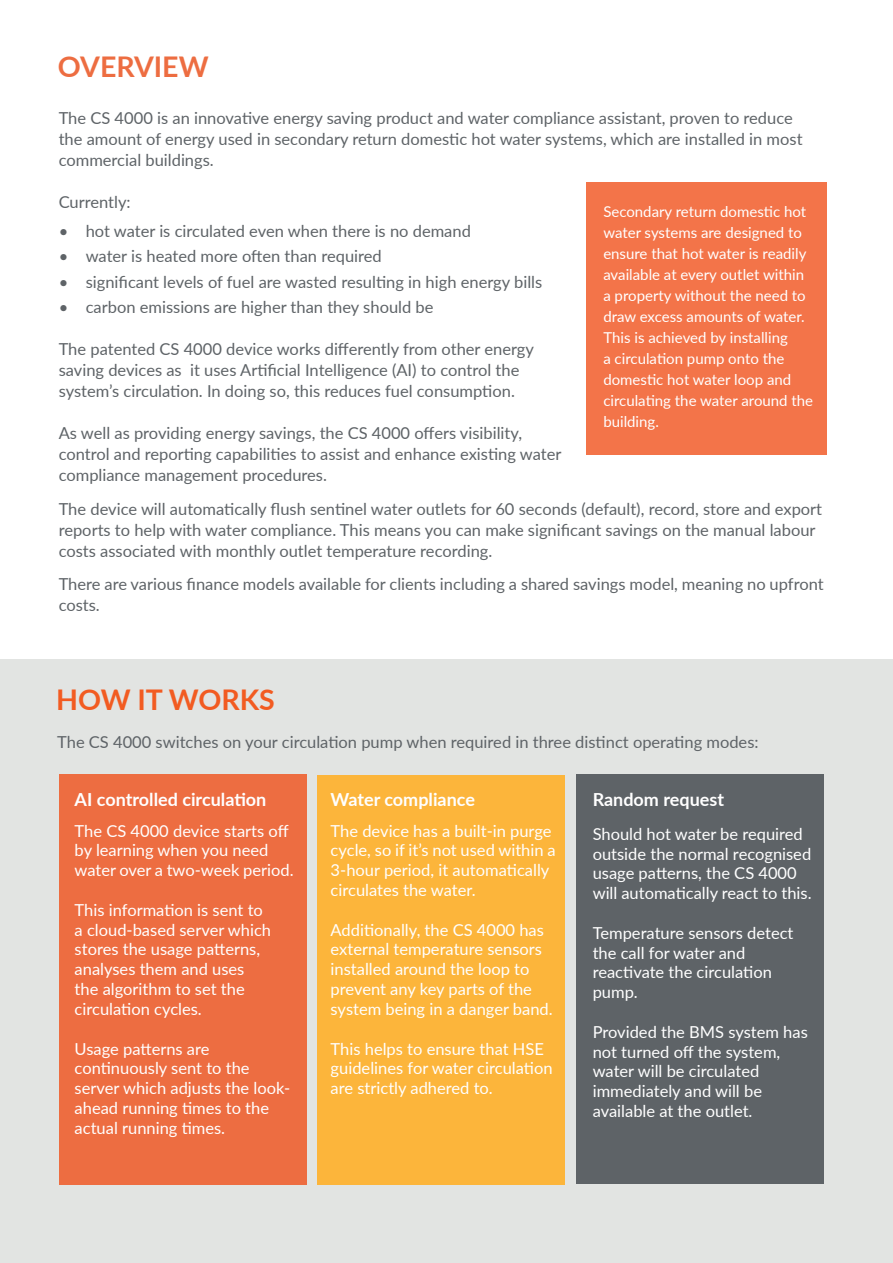
<style>
.page{position:relative;width:893px;height:1263px;background:#fff}
.page>*{position:absolute;margin:0;border:0;box-sizing:border-box;transform-origin:0 0}
.t1{font:700 28.5px "Lato";color:#f25b21}
.t2{font:700 28.5px "Lato";color:#ed6d41}
.t3{font:700 18px "Lato";color:#fff}
.t4{font:16.5px/21px "Lato";color:#5e6367}
.t5{font:16.5px/19.8px "Lato";color:#fff}
.t6{font:15px/21px "Lato";color:#fff}
</style>
<div class="page">
<div style="left:0;top:659px;width:893px;height:604px;background:#e2e4e2"></div>
<div style="left:576px;top:774px;width:248px;height:410px;background:#5e6367"></div>
<div style="left:317px;top:775px;width:248px;height:409px;background:#fcb53b"></div>
<div style="left:59px;top:774px;width:248px;height:410px;background:#ed6d41"></div>
<div style="left:586px;top:182px;width:241px;height:272px;background:#f37449"></div>
<p class="t2" style="left:58px;top:45px;width:152px">OVERVIEW</p>
<p class="t4" style="left:59px;top:106px;width:745px">The CS 4000 is an innovative energy saving product and water compliance assistant, proven to reduce the amount of energy used in secondary return domestic hot water systems, which are installed in most commercial buildings.</p>
<p class="t4" style="left:59px;top:190px;width:73px">Currently:</p>
<p class="t4" style="left:59px;top:220px;width:414px">• hot water is circulated even when there is no demand</p>
<p class="t4" style="left:59px;top:245px;width:325px">• water is heated more often than required</p>
<p class="t4" style="left:59px;top:270px;width:485px">• significant levels of fuel are wasted resulting in high energy bills</p>
<p class="t4" style="left:59px;top:296px;width:376px">• carbon emissions are higher than they should be</p>
<p class="t4" style="left:59px;top:338px;width:477px">The patented CS 4000 device works differently from other energy</p>
<p class="t4" style="left:59px;top:359px;width:462px">saving devices as it uses Artificial Intelligence (AI) to control the</p>
<p class="t4" style="left:59px;top:380px;width:458px">system’s circulation. In doing so, this reduces fuel consumption.</p>
<p class="t4" style="left:59px;top:422px;width:504px">As well as providing energy savings, the CS 4000 offers visibility, control and reporting capabilities to assist and enhance existing water compliance management procedures.</p>
<p class="t4" style="left:59px;top:497px;width:765px">The device will automatically flush sentinel water outlets for 60 seconds (default), record, store and export reports to help with water compliance. This means you can make significant savings on the manual labour costs associated with monthly outlet temperature recording.</p>
<p class="t4" style="left:59px;top:573px;width:766px">There are various finance models available for clients including a shared savings model, meaning no upfront costs.</p>
<p class="t6" style="left:603px;top:200px;width:211px">Secondary return domestic hot water systems are designed to ensure that hot water is readily available at every outlet within a property without the need to draw excess amounts of water.<br>This is achieved by installing<br>a circulation pump onto the domestic hot water loop and circulating the water around the building.</p>
<p class="t1" style="left:56px;top:678px;width:220px">HOW IT WORKS</p>
<p class="t4" style="left:57px;top:730px;width:703px">The CS 4000 switches on your circulation pump when required in three distinct operating modes:</p>
<p class="t3" style="left:75px;top:786px;width:193px">AI controlled circulation</p>
<p class="t3" style="left:331px;top:786px;width:146px">Water compliance</p>
<p class="t3" style="left:593px;top:786px;width:133px">Random request</p>
<p class="t5" style="left:331px;top:820px;width:227px">The device has a built-in purge cycle, so if it’s not used within a<br>3-hour period, it automatically circulates the water.</p>
<p class="t5" style="left:331px;top:919px;width:224px">Additionally, the CS 4000 has external temperature sensors installed around the loop to prevent any key parts of the system being in a danger band.</p>
<p class="t5" style="left:331px;top:1038px;width:223px">This helps to ensure that HSE guidelines for water circulation are strictly adhered to.</p>
<p class="t5" style="left:75px;top:820px;width:220px">The CS 4000 device starts off by learning when you need water over a two-week period.</p>
<p class="t5" style="left:75px;top:899px;width:198px">This information is sent to a cloud-based server which stores the usage patterns, analyses them and uses the algorithm to set the circulation cycles.</p>
<p class="t5" style="left:75px;top:1038px;width:217px">Usage patterns are continuously sent to the server which adjusts the look&shy;ahead running times to the actual running times.</p>
<p class="t5" style="left:593px;top:823px;width:220px">Should hot water be required outside the normal recognised usage patterns, the CS 4000 will automatically react to this.</p>
<p class="t5" style="left:593px;top:922px;width:202px">Temperature sensors detect the call for water and reactivate the circulation pump.</p>
<p class="t5" style="left:593px;top:1021px;width:217px">Provided the BMS system has not turned off the system, water will be circulated immediately and will be available at the outlet.</p>
</div>
